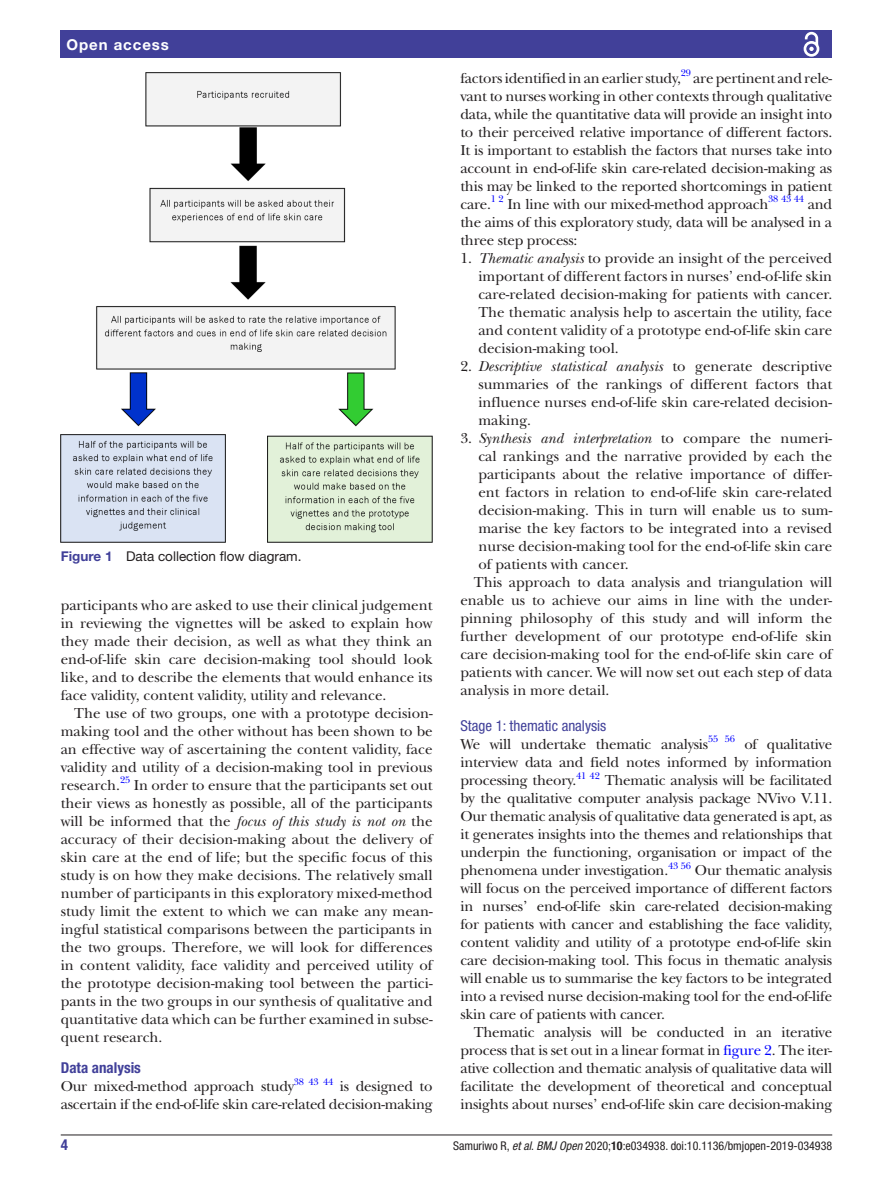
<style>
.page{position:relative;width:893px;height:1191px;background:#fff}
.page>*{position:absolute;margin:0;border:0;box-sizing:border-box;transform-origin:0 0}
.t1{font:15px/18px "New Baskerville";color:#231f20;text-align:justify}
.t2{font:italic 15px "New Baskerville";color:#231f20}
.t3{font:condensed 15px "Helvetica Neue LT Std";color:#414099}
.t4{font:700 condensed 15px "Helvetica Neue LT Std";color:#414099}
.t5{font:700 15px "Helvetica Neue LT Std";letter-spacing:.065em;color:#fff}
.t6{font:13.5px "Helvetica Neue LT Std";color:#231f20}
.t7{font:condensed 12px "Helvetica Neue LT Std";color:#231f20}
.t8{font:9.9px "New Baskerville";letter-spacing:-.015em;color:#00f}
.s1{font-weight:700;color:#414099}
.s2{font-style:italic}
.s3{font-style:normal}
.s4{color:#00f}
.s5{font-weight:700}
</style>
<div class="page">
<hr style="left:61px;top:1134px;width:771px;height:1px;background:#231f20">
<div style="left:61px;top:31px;width:771px;height:27px;background:#414099"></div>
<svg style="left:803px;top:31px;width:17px;height:26px"></svg>
<img style="left:61px;top:73px;width:372px;height:470px">
<p class="t5" style="left:66px;top:35px;width:104px">Open access</p>
<p class="t6" style="left:61px;top:548px;width:242px"><span class="s1">Figure 1</span> Data collection flow diagram.</p>
<p class="t1" style="left:61px;top:596px;width:373px">participants who are asked to use their clinical judgement in reviewing the vignettes will be asked to explain how they made their decision, as well as what they think an end-of-life skin care decision-making tool should look like, and to describe the elements that would enhance its face validity, content validity, utility and relevance.</p>
<p class="t1" style="left:61px;top:704px;width:373px;text-indent:14px">The use of two groups, one with a prototype decision&shy;making tool and the other without has been shown to be an effective way of ascertaining the content validity, face validity and utility of a decision-making tool in previous research.</p>
<p class="t8" style="left:120px;top:774px;width:12px">25</p>
<p class="t1" style="left:61px;top:776px;width:373px;text-indent:73px">In order to ensure that the participants set out their views as honestly as possible, all of the participants will be informed that the <span class="s2">focus of this study is not on</span> the accuracy of their decision-making about the delivery of skin care at the end of life; but the specific focus of this study is on how they make decisions. The relatively small number of participants in this exploratory mixed-method study limit the extent to which we can make any mean&shy;ingful statistical comparisons between the participants in the two groups. Therefore, we will look for differences in content validity, face validity and perceived utility of the prototype decision-making tool between the partici&shy;pants in the two groups in our synthesis of qualitative and quantitative data which can be further examined in subse&shy;quent research.</p>
<p class="t4" style="left:61px;top:1059px;width:82px">Data analysis</p>
<p class="t1" style="left:61px;top:1077px;width:235px">Our mixed-method approach study</p>
<p class="t8" style="left:294px;top:1075px;width:41px">38 43 44</p>
<p class="t1" style="left:61px;top:1077px;width:373px;text-align:right">is designed to<br>ascertain if the end-of-life skin care-related decision-making</p>
<p class="t1" style="left:460px;top:69px;width:222px">factors identified in an earlier study,</p>
<p class="t8" style="left:681px;top:67px;width:12px">29</p>
<p class="t1" style="left:460px;top:69px;width:373px;text-indent:233px">are pertinent and rele&shy;vant to nurses working in other contexts through qualitative data, while the quantitative data will provide an insight into to their perceived relative importance of different factors.<br>It is important to establish the factors that nurses take into account in end-of-life skin care-related decision-making as this may be linked to the reported shortcomings in patient care.</p>
<p class="t8" style="left:491px;top:193px;width:14px">1 2</p>
<p class="t1" style="left:507px;top:195px;width:263px">In line with our mixed-method approach</p>
<p class="t8" style="left:768px;top:193px;width:37px">38 43 44</p>
<p class="t1" style="left:460px;top:195px;width:373px;text-indent:347px">and the aims of this exploratory study, data will be analysed in a three step process:</p>
<p class="t1" style="left:478px;top:249px;width:355px;text-indent:-18px">1. <span class="s2">Thematic analysis</span> to provide an insight of the perceived important of different factors in nurses’ end-of-life skin care-related decision-making for patients with cancer.<br>The thematic analysis help to ascertain the utility, face and content validity of a prototype end-of-life skin care decision-making tool.</p>
<p class="t1" style="left:478px;top:357px;width:355px;text-indent:-18px">2. <span class="s2">Descriptive statistical analysis</span> to generate descriptive summaries of the rankings of different factors that influence nurses end-of-life skin care-related decision&shy;making.</p>
<p class="t2" style="left:460px;top:429px;width:373px"><span class="s3">3.</span> Synthesis and interpretation <span class="s3">to compare the numeri-</span></p>
<p class="t1" style="left:478px;top:447px;width:355px">cal rankings and the narrative provided by each the</p>
<p class="t1" style="left:478px;top:465px;width:355px">participants about the relative importance of differ-</p>
<p class="t1" style="left:478px;top:483px;width:355px">ent factors in relation to end-of-life skin care-related</p>
<p class="t1" style="left:478px;top:501px;width:355px">decision-making. This in turn will enable us to sum-</p>
<p class="t1" style="left:478px;top:519px;width:355px">marise the key factors to be integrated into a revised</p>
<p class="t1" style="left:478px;top:537px;width:355px">nurse decision-making tool for the end-of-life skin care</p>
<p class="t1" style="left:478px;top:555px;width:152px">of patients with cancer.</p>
<p class="t1" style="left:474px;top:573px;width:360px">This approach to data analysis and triangulation will</p>
<p class="t1" style="left:460px;top:591px;width:373px">enable us to achieve our aims in line with the under-</p>
<p class="t1" style="left:460px;top:609px;width:373px">pinning philosophy of this study and will inform the</p>
<p class="t1" style="left:460px;top:627px;width:373px">further development of our prototype end-of-life skin</p>
<p class="t1" style="left:460px;top:645px;width:373px">care decision-making tool for the end-of-life skin care of</p>
<p class="t1" style="left:460px;top:663px;width:373px">patients with cancer. We will now set out each step of data</p>
<p class="t1" style="left:460px;top:681px;width:151px">analysis in more detail.</p>
<p class="t3" style="left:460px;top:717px;width:147px">Stage 1: thematic analysis</p>
<p class="t1" style="left:460px;top:735px;width:249px">We will undertake thematic analysis</p>
<p class="t8" style="left:708px;top:733px;width:28px">55 56</p>
<p class="t1" style="left:460px;top:735px;width:373px;text-indent:284px">of qualitative interview data and field notes informed by information processing theory.</p>
<p class="t8" style="left:576px;top:769px;width:25px">41 42</p>
<p class="t1" style="left:460px;top:771px;width:373px;text-indent:144px">Thematic analysis will be facilitated by the qualitative computer analysis package NVivo V.11.<br>Our thematic analysis of qualitative data generated is apt, as it generates insights into the themes and relationships that underpin the functioning, organisation or impact of the phenomena under investigation.</p>
<p class="t8" style="left:668px;top:859px;width:24px">43 56</p>
<p class="t1" style="left:460px;top:861px;width:373px;text-indent:235px">Our thematic analysis will focus on the perceived importance of different factors in nurses’ end-of-life skin care-related decision-making for patients with cancer and establishing the face validity, content validity and utility of a prototype end-of-life skin care decision-making tool. This focus in thematic analysis will enable us to summarise the key factors to be integrated into a revised nurse decision-making tool for the end-of-life skin care of patients with cancer.</p>
<p class="t1" style="left:460px;top:1023px;width:373px;text-indent:14px">Thematic analysis will be conducted in an iterative process that is set out in a linear format in <span class="s4">figure 2</span>. The iter&shy;ative collection and thematic analysis of qualitative data will facilitate the development of theoretical and conceptual insights about nurses’ end-of-life skin care decision-making</p>
<p class="t4" style="left:61px;top:1135px;width:9px">4</p>
<p class="t7" style="left:453px;top:1138px;width:381px">Samuriwo R, <span class="s2">et al</span>. <span class="s2">BMJ Open</span> 2020;<span class="s5">10</span>:e034938. doi:10.1136/bmjopen-2019-034938</p>
</div>
